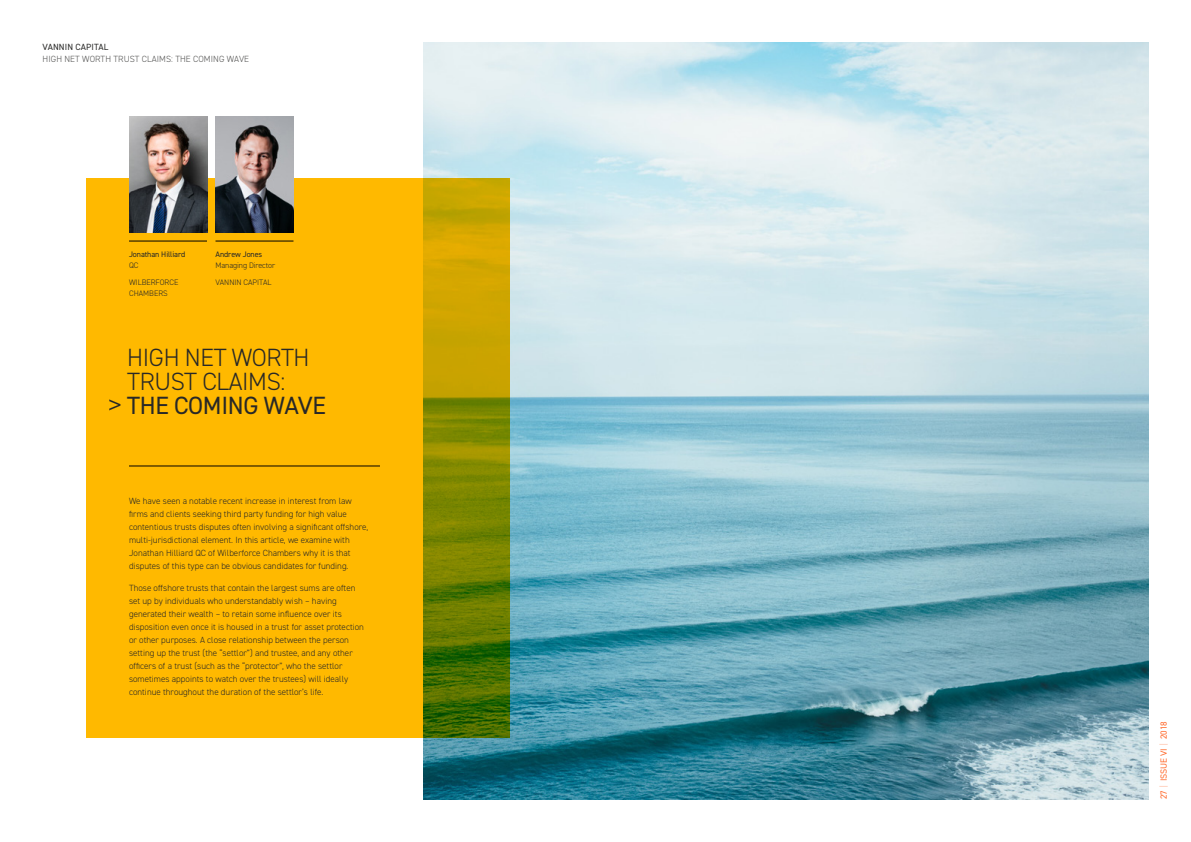
<style>
.page{position:relative;width:1191px;height:842px;background:#fff}
.page>*{position:absolute;margin:0;border:0;box-sizing:border-box;transform-origin:0 0}
.t1{font:300 25px/24px "DIN2014";letter-spacing:-.015em;color:#282827}
.t2{font:25px "DIN2014";letter-spacing:-.015em;color:#282827}
.t3{font:300 9px/13px "DIN2014";color:#282827}
.t4{font:300 9px "DIN2014";letter-spacing:.01em;color:#535352}
.t5{font:9px "DIN2014";letter-spacing:-.015em;color:#ff6c2f}
.t6{font:9px "DIN2014";letter-spacing:.01em;color:#282827}
.t7{font:300 8px/16.7px "DIN2014";color:#282827}
.t8{font:8px "DIN2014";letter-spacing:-.01em;color:#282827}
.s1{font-weight:200}
</style>
<div class="page">
<img style="left:423px;top:43px;width:725px;height:756px">
<svg style="left:86px;top:178px;width:424px;height:559px;background:#e6af00"></svg>
<img style="left:129px;top:117px;width:78px;height:115px">
<img style="left:215px;top:117px;width:78px;height:115px">
<svg style="left:109px;top:399px;width:11px;height:11px"></svg>
<hr style="left:129px;top:466px;width:251px;height:1px;background:#000">
<hr style="left:129px;top:241px;width:78px;height:1px;background:#000">
<hr style="left:215px;top:241px;width:78px;height:1px;background:#000">
<p class="t6" style="left:43px;top:41px;width:67px">VANNIN CAPITAL</p>
<p class="t4" style="left:43px;top:54px;width:208px">HIGH NET WORTH TRUST CLAIMS: THE COMING WAVE</p>
<p class="t8" style="left:129px;top:249px;width:58px">Jonathan Hilliard</p>
<p class="t7" style="left:129px;top:257px;width:51px">QC<br>WILBERFORCE</p>
<p class="t7" style="left:129px;top:285px;width:40px">CHAMBERS</p>
<p class="t8" style="left:215px;top:249px;width:48px">Andrew Jones</p>
<p class="t7" style="left:215px;top:257px;width:61px">Managing Director<br>VANNIN CAPITAL</p>
<h1 class="t1" style="left:127px;top:346px;width:184px">HIGH NET WORTH<br>TRUST CLAIMS:</h1>
<h1 class="t2" style="left:127px;top:390px;width:200px">THE COMING WAVE</h1>
<p class="t3" style="left:129px;top:495px;width:241px">We have seen a notable recent increase in interest from law firms and clients seeking third party funding for high value contentious trusts disputes often involving a significant offshore, multi-jurisdictional element. In this article, we examine with Jonathan Hilliard QC of Wilberforce Chambers why it is that disputes of this type can be obvious candidates for funding.</p>
<p class="t3" style="left:129px;top:581px;width:236px">Those offshore trusts that contain the largest sums are often set up by individuals who understandably wish – having generated their wealth – to retain some influence over its disposition even once it is housed in a trust for asset protection or other purposes. A close relationship between the person setting up the trust (the “settlor”) and trustee, and any other officers of a trust (such as the “protector”, who the settlor sometimes appoints to watch over the trustees) will ideally continue throughout the duration of the settlor’s life.</p>
<p class="t5" style="left:1158px;top:799px;width:79px;rotate:-90deg">27 <span class="s1">|</span> ISSUE VI <span class="s1">|</span> 2018</p>
</div>
